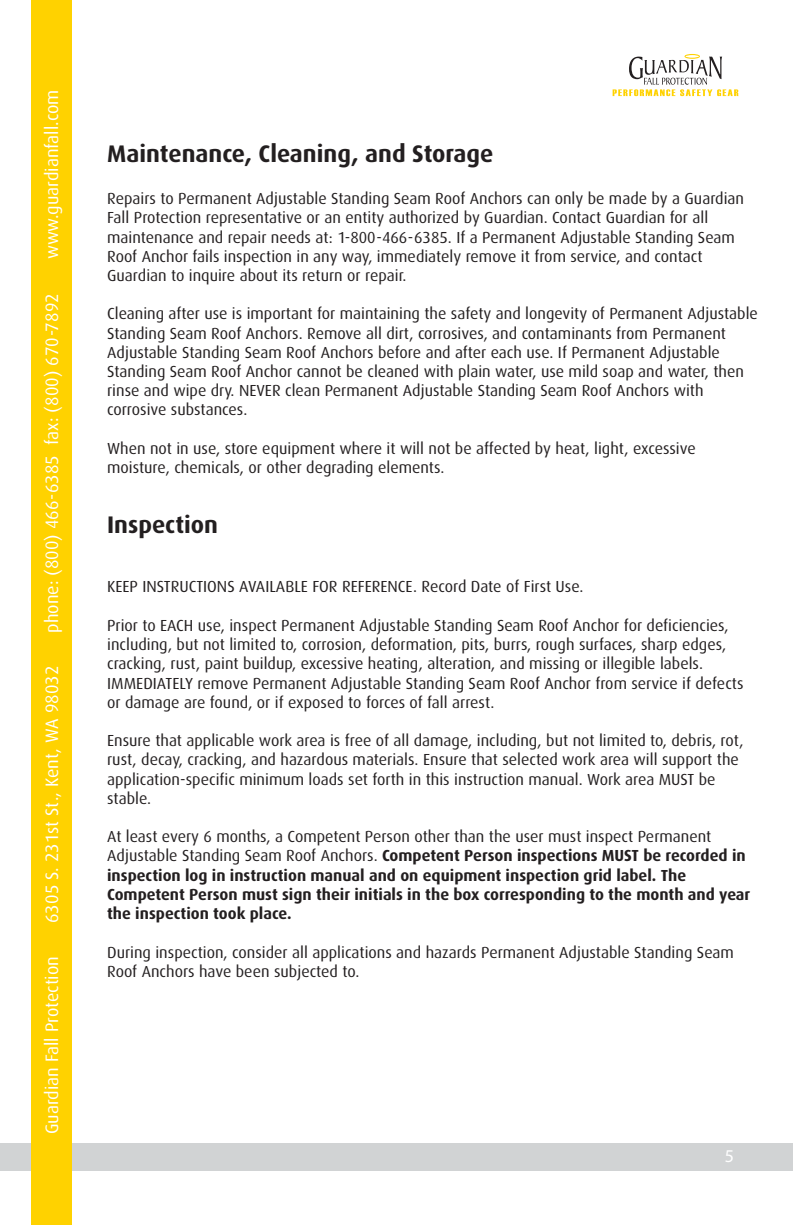
<style>
.page{position:relative;width:793px;height:1225px;background:#fff}
.page>*{position:absolute;margin:0;border:0;box-sizing:border-box;transform-origin:0 0}
.t1{font:700 24px "Dax";color:#231f20}
.t2{font:18px "Dax";color:#fff}
.t3{font:18px "Myriad Pro";color:#fff}
.t4{font:16px/19.2px "Dax";color:#231f20}
.t5{font:700 16px/19.2px "Dax";color:#231f20}
.s1{font-weight:400}
</style>
<div class="page">
<div style="left:0;top:1143px;width:792px;height:27px;background:#d1d3d4"></div>
<div style="left:32px;top:0;width:40px;height:1224px;background:#ffd200"></div>
<svg style="left:612px;top:54px;width:126px;height:42px"></svg>
<p class="t2" style="left:42px;top:259px;width:171px;rotate:-90deg">www.guardianfall.com</p>
<p class="t2" style="left:42px;top:632px;width:341px;rotate:-90deg">phone: (800) 466-6385 fax: (800) 670-7892</p>
<p class="t2" style="left:42px;top:922px;width:258px;rotate:-90deg">6305 S. 231st St., Kent, WA 98032</p>
<p class="t2" style="left:42px;top:1134px;width:179px;rotate:-90deg">Guardian Fall Protection</p>
<h1 class="t1" style="left:107px;top:140px;width:387px">Maintenance, Cleaning, and Storage</h1>
<p class="t4" style="left:107px;top:189px;width:638px">Repairs to Permanent Adjustable Standing Seam Roof Anchors can only be made by a Guardian Fall Protection representative or an entity authorized by Guardian. Contact Guardian for all maintenance and repair needs at: 1-800-466-6385. If a Permanent Adjustable Standing Seam Roof Anchor fails inspection in any way, immediately remove it from service, and contact Guardian to inquire about its return or repair.</p>
<p class="t4" style="left:107px;top:304px;width:651px">Cleaning after use is important for maintaining the safety and longevity of Permanent Adjustable Standing Seam Roof Anchors. Remove all dirt, corrosives, and contaminants from Permanent Adjustable Standing Seam Roof Anchors before and after each use. If Permanent Adjustable Standing Seam Roof Anchor cannot be cleaned with plain water, use mild soap and water, then rinse and wipe dry. NEVER clean Permanent Adjustable Standing Seam Roof Anchors with corrosive substances.</p>
<p class="t4" style="left:107px;top:439px;width:589px">When not in use, store equipment where it will not be affected by heat, light, excessive moisture, chemicals, or other degrading elements.</p>
<h1 class="t1" style="left:107px;top:511px;width:112px">Inspection</h1>
<p class="t4" style="left:107px;top:577px;width:477px">KEEP INSTRUCTIONS AVAILABLE FOR REFERENCE. Record Date of First Use.</p>
<p class="t4" style="left:107px;top:615px;width:637px">Prior to EACH use, inspect Permanent Adjustable Standing Seam Roof Anchor for deficiencies, including, but not limited to, corrosion, deformation, pits, burrs, rough surfaces, sharp edges, cracking, rust, paint buildup, excessive heating, alteration, and missing or illegible labels.<br>IMMEDIATELY remove Permanent Adjustable Standing Seam Roof Anchor from service if defects or damage are found, or if exposed to forces of fall arrest.</p>
<p class="t4" style="left:107px;top:731px;width:637px">Ensure that applicable work area is free of all damage, including, but not limited to, debris, rot, rust, decay, cracking, and hazardous materials. Ensure that selected work area will support the application-specific minimum loads set forth in this instruction manual. Work area MUST be stable.</p>
<p class="t5" style="left:107px;top:827px;width:644px"><span class="s1">At least every 6 months, a Competent Person other than the user must inspect Permanent Adjustable Standing Seam Roof Anchors.</span> Competent Person inspections MUST be recorded in inspection log in instruction manual and on equipment inspection grid label. The Competent Person must sign their initials in the box corresponding to the month and year the inspection took place.</p>
<p class="t4" style="left:107px;top:942px;width:627px">During inspection, consider all applications and hazards Permanent Adjustable Standing Seam<br>Roof Anchors have been subjected to.</p>
<p class="t3" style="left:724px;top:1144px;width:11px">5</p>
</div>
